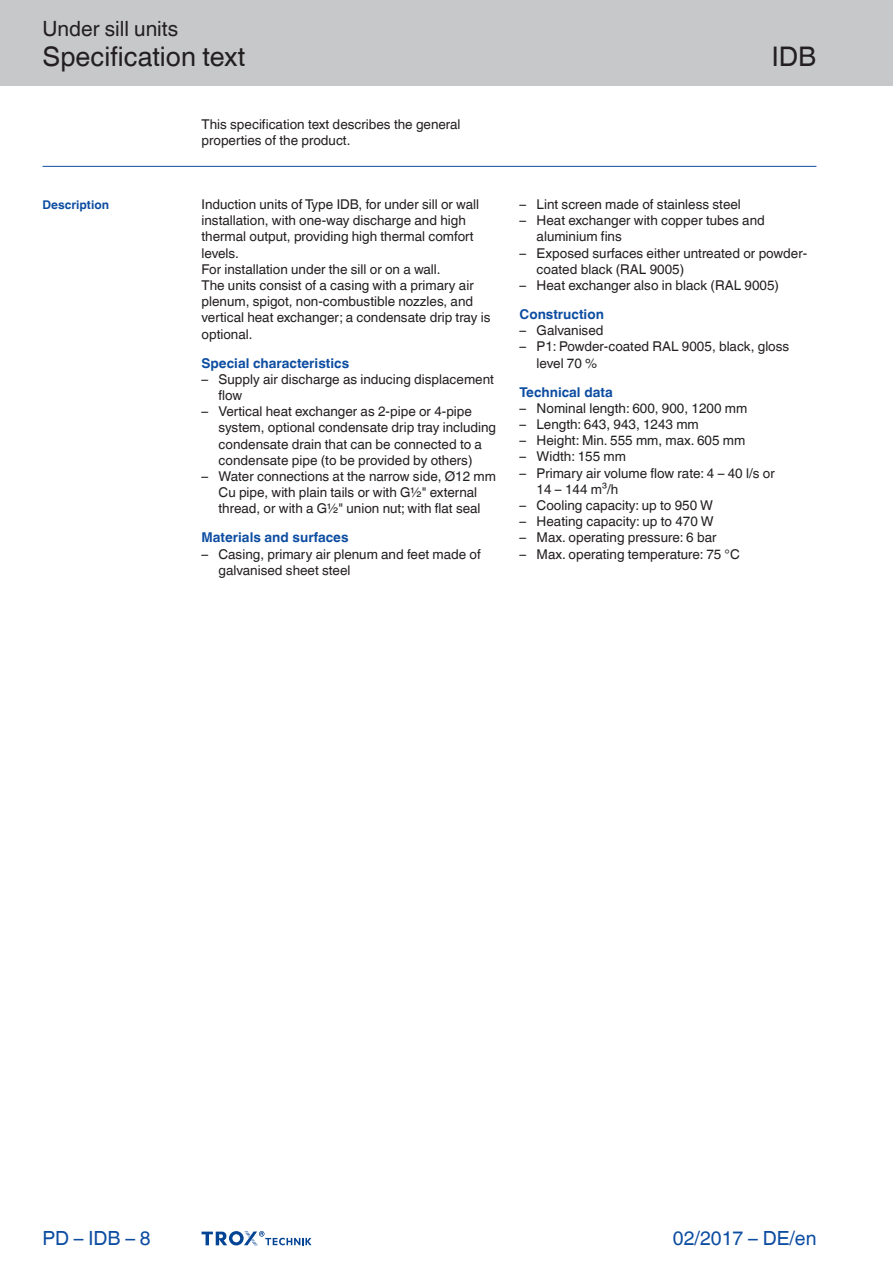
<style>
.page{position:relative;width:893px;height:1263px;background:#fff}
.page>*{position:absolute;margin:0;border:0;box-sizing:border-box;transform-origin:0 0}
.t1{font:27px "TROX Helvetica";color:#231f20}
.t2{font:21px "TROX Helvetica";color:#231f20}
.t3{font:19.5px "TROX Helvetica";color:#0d4da1}
.t4{font:13.5px/16.2px "TROX Helvetica";color:#231f20}
.t5{font:700 13.5px "TROX Helvetica";color:#0d4da1}
.t6{font:700 12px "TROX Helvetica";color:#0d4da1}
</style>
<div class="page">
<div style="left:0;top:0;width:893px;height:85px;background:#c7c8ca"></div>
<hr style="left:43px;top:166px;width:773px;height:1px;background:#0d4da1">
<svg style="left:202px;top:1231px;width:110px;height:15px"></svg>
<h2 class="t2" style="left:43px;top:17px;width:137px">Under sill units</h2>
<h1 class="t1" style="left:43px;top:41px;width:204px">Specification text</h1>
<p class="t6" style="left:43px;top:198px;width:68px">Description</p>
<p class="t4" style="left:202px;top:116px;width:261px">This specification text describes the general properties of the product.</p>
<p class="t4" style="left:202px;top:196px;width:290px">Induction units of Type IDB, for under sill or wall installation, with one-way discharge and high thermal output, providing high thermal comfort levels.<br>For installation under the sill or on a wall.<br>The units consist of a casing with a primary air plenum, spigot, non-combustible nozzles, and vertical heat exchanger; a condensate drip tray is optional.</p>
<p class="t5" style="left:202px;top:355px;width:149px">Special characteristics</p>
<p class="t4" style="left:219px;top:371px;width:277px;text-indent:-17px">– Supply air discharge as inducing displacement flow</p>
<p class="t4" style="left:219px;top:403px;width:279px;text-indent:-17px">– Vertical heat exchanger as 2-pipe or 4-pipe system, optional condensate drip tray including condensate drain that can be connected to a condensate pipe (to be provided by others)</p>
<p class="t4" style="left:202px;top:468px;width:296px;text-align:center">– Water connections at the narrow side, Ø12 mm<br>Cu pipe, with plain tails or with G½" external thread, or with a G½" union nut; with flat seal</p>
<p class="t5" style="left:202px;top:530px;width:148px">Materials and surfaces</p>
<p class="t4" style="left:219px;top:546px;width:264px;text-indent:-17px">– Casing, primary air plenum and feet made of galvanised sheet steel</p>
<h1 class="t1" style="left:772px;top:41px;width:46px">IDB</h1>
<p class="t4" style="left:520px;top:196px;width:223px">– Lint screen made of stainless steel</p>
<p class="t4" style="left:537px;top:212px;width:230px;text-indent:-17px">– Heat exchanger with copper tubes and aluminium fins</p>
<p class="t4" style="left:537px;top:245px;width:272px;text-indent:-17px">– Exposed surfaces either untreated or powder&shy;coated black (RAL 9005)</p>
<p class="t4" style="left:520px;top:277px;width:261px">– Heat exchanger also in black (RAL 9005)</p>
<p class="t5" style="left:520px;top:306px;width:86px">Construction</p>
<p class="t4" style="left:520px;top:322px;width:85px">– Galvanised</p>
<p class="t4" style="left:537px;top:339px;width:254px;text-indent:-17px">– P1: Powder-coated RAL 9005, black, gloss level 70 %</p>
<p class="t5" style="left:520px;top:384px;width:95px">Technical data</p>
<p class="t4" style="left:520px;top:400px;width:229px">– Nominal length: 600, 900, 1200 mm</p>
<p class="t4" style="left:520px;top:416px;width:181px">– Length: 643, 943, 1243 mm</p>
<p class="t4" style="left:520px;top:432px;width:227px">– Height: Min. 555 mm, max. 605 mm</p>
<p class="t4" style="left:520px;top:449px;width:108px">– Width: 155 mm</p>
<p class="t4" style="left:537px;top:465px;width:240px;text-indent:-17px">– Primary air volume flow rate: 4 – 40 l/s or<br>14 – 144 m³/h</p>
<p class="t4" style="left:520px;top:497px;width:195px">– Cooling capacity: up to 950 W</p>
<p class="t4" style="left:520px;top:513px;width:195px">– Heating capacity: up to 470 W</p>
<p class="t4" style="left:520px;top:530px;width:198px">– Max. operating pressure: 6 bar</p>
<p class="t4" style="left:520px;top:546px;width:222px">– Max. operating temperature: 75 °C</p>
<h3 class="t3" style="left:43px;top:1227px;width:110px">PD – IDB – 8</h3>
<h3 class="t3" style="left:673px;top:1227px;width:145px">02/2017 – DE/en</h3>
</div>
